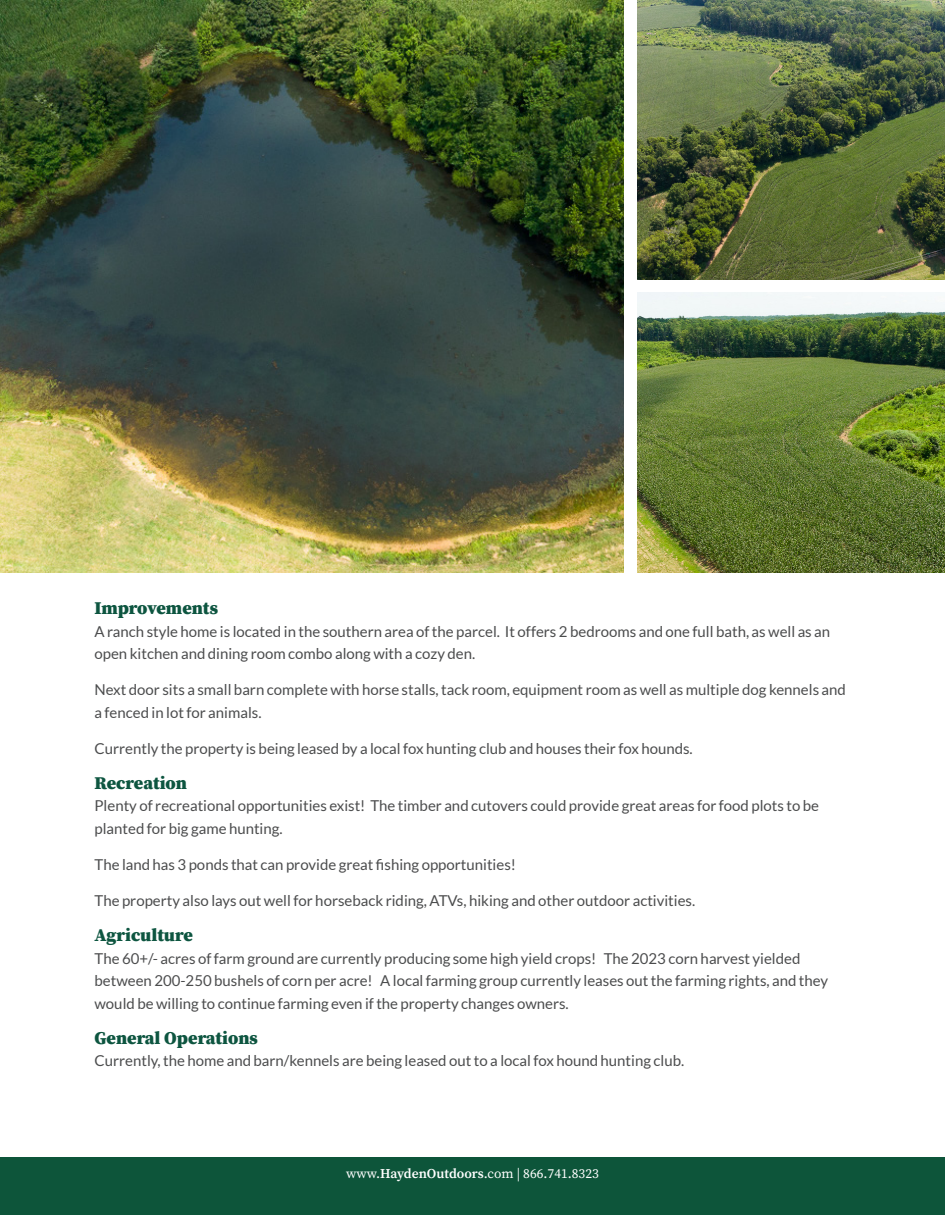
<style>
.page{position:relative;width:945px;height:1215px;background:#fff}
.page>*{position:absolute;margin:0;border:0;box-sizing:border-box;transform-origin:0 0}
.t1{font:900 18px "Source Serif Pro";color:#0d5540}
.Description_Paragraph{font:15px/22.5px "Lato";color:#4b4c4d}
.t2{font:13.5px "Source Serif Pro";color:#fff}
.s1{font-weight:600}
</style>
<div class="page">
<div style="left:0;top:1158px;width:945px;height:57px;background:#0d553a"></div>
<img style="left:0;top:0;width:624px;height:572px">
<img style="left:638px;top:0;width:307px;height:280px">
<img style="left:638px;top:293px;width:307px;height:279px">
<p class="t1" style="left:94px;top:596px;width:125px">Improvements</p>
<p class="Description_Paragraph" style="left:94px;top:620px;width:737px">A ranch style home is located in the southern area of the parcel. It offers 2 bedrooms and one full bath, as well as an open kitchen and dining room combo along with a cozy den.</p>
<p class="Description_Paragraph" style="left:94px;top:679px;width:753px">Next door sits a small barn complete with horse stalls, tack room, equipment room as well as multiple dog kennels and a fenced in lot for animals.</p>
<p class="Description_Paragraph" style="left:94px;top:737px;width:600px">Currently the property is being leased by a local fox hunting club and houses their fox hounds.</p>
<p class="t1" style="left:94px;top:770px;width:94px">Recreation</p>
<p class="Description_Paragraph" style="left:94px;top:795px;width:726px">Plenty of recreational opportunities exist! The timber and cutovers could provide great areas for food plots to be planted for big game hunting.</p>
<p class="Description_Paragraph" style="left:94px;top:853px;width:423px">The land has 3 ponds that can provide great fishing opportunities!</p>
<p class="Description_Paragraph" style="left:94px;top:889px;width:602px">The property also lays out well for horseback riding, ATVs, hiking and other outdoor activities.</p>
<p class="t1" style="left:94px;top:922px;width:100px">Agriculture</p>
<p class="Description_Paragraph" style="left:94px;top:947px;width:735px">The 60+/- acres of farm ground are currently producing some high yield crops! The 2023 corn harvest yielded between 200-250 bushels of corn per acre! A local farming group currently leases out the farming rights, and they would be willing to continue farming even if the property changes owners.</p>
<p class="t1" style="left:94px;top:1025px;width:165px">General Operations</p>
<p class="Description_Paragraph" style="left:94px;top:1049px;width:591px">Currently, the home and barn/kennels are being leased out to a local fox hound hunting club.</p>
<p class="t2" style="left:346px;top:1164px;width:254px">www.<span class="s1">HaydenOutdoors</span>.com | 866.741.8323</p>
</div>
